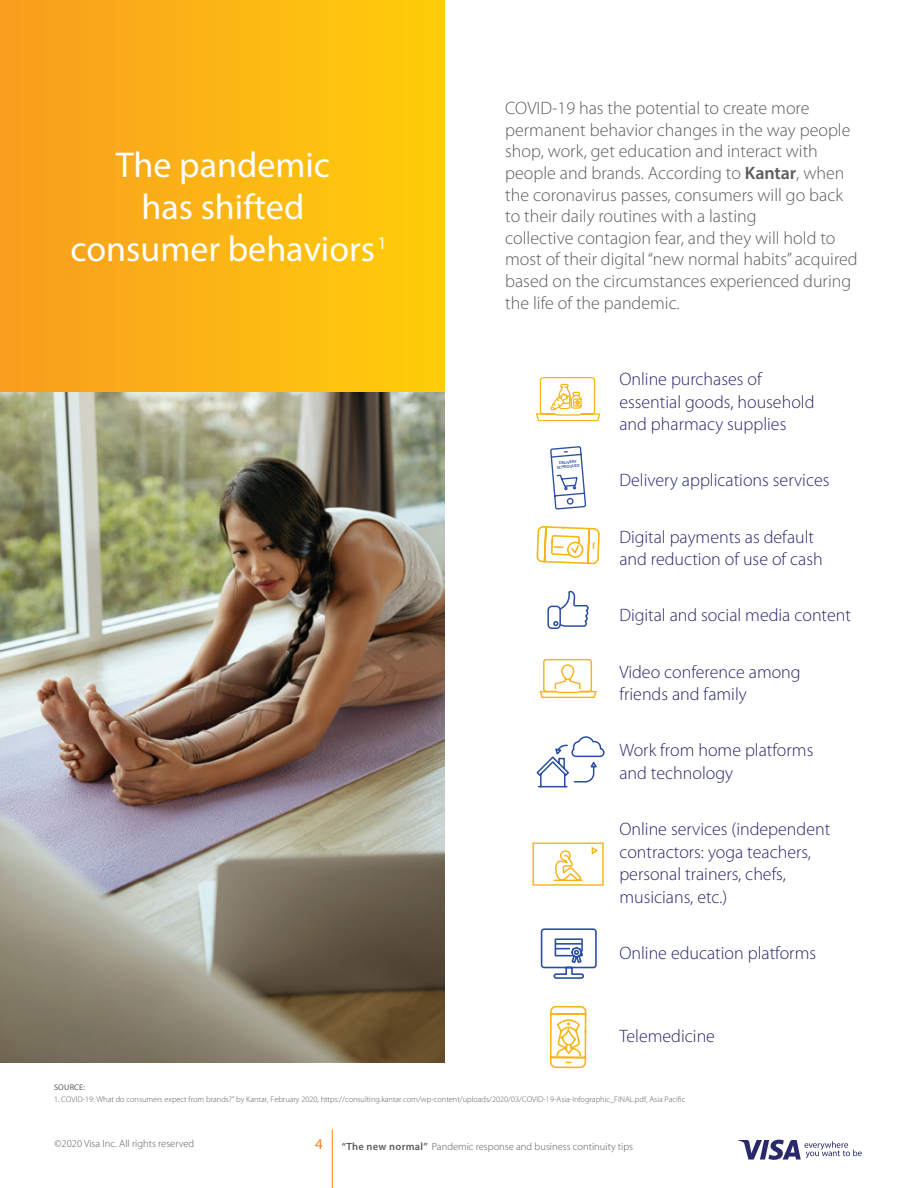
<style>
.page{position:relative;width:918px;height:1188px;background:#fff}
.page>*{position:absolute;margin:0;border:0;box-sizing:border-box;transform-origin:0 0}
.t1{font:36px/42px "Myriad Pro";color:#fff;text-align:center}
.t2{font:300 18px/21.6px "Myriad Pro";color:#5c5c5d}
.t3{font:300 18px/22.5px "Myriad Pro";color:#29296c}
.t4{font:italic 300 15px "Myriad Pro";color:#ef8421}
.t5{font:300 10.5px "Myriad Pro";color:#5c5c5d}
.t6{font:300 8.25px "Myriad Pro";color:#5c5c5d}
.t7{font:8.25px "Myriad Pro";letter-spacing:.02em;color:#5c5c5d}
.t8{font:600 4.2px/4.2px "Myriad Pro";color:#284da1;text-align:center}
.s1{font-weight:600}
</style>
<div class="page">
<hr style="left:332px;top:1129px;width:1px;height:59px;background:#ef8421">
<svg style="left:738px;top:1140px;width:124px;height:20px"></svg>
<div style="left:0;top:0;width:444px;height:394px;background:linear-gradient(to right,#f89c1f,#ffce0a)"></div>
<img style="left:0;top:392px;width:444px;height:671px">
<svg style="left:535px;top:377px;width:66px;height:45px"></svg>
<svg style="left:537px;top:446px;width:63px;height:119px"></svg>
<svg style="left:547px;top:591px;width:42px;height:38px"></svg>
<svg style="left:539px;top:658px;width:58px;height:41px"></svg>
<div style="left:533px;top:843px;width:71px;height:43px;background:#fff;border:1px solid #f6b519"></div>
<svg style="left:553px;top:850px;width:30px;height:32px"></svg>
<svg style="left:540px;top:928px;width:57px;height:51px"></svg>
<svg style="left:549px;top:1005px;width:38px;height:64px"></svg>
<svg style="left:536px;top:736px;width:69px;height:52px"></svg>
<svg style="left:591px;top:846px;width:7px;height:9px"></svg>
<h1 class="t1" style="left:71px;top:144px;width:318px">The pandemic<br>has shifted consumer behaviors <sup>1</sup></h1>
<p class="t2" style="left:505px;top:98px;width:354px">COVID-19 has the potential to create more permanent behavior changes in the way people shop, work, get education and interact with people and brands. According to <span class="s1">Kantar</span>, when the coronavirus passes, consumers will go back to their daily routines with a lasting<br>collective contagion fear, and they will hold to most of their digital“new normal habits” acquired based on the circumstances experienced during the life of the pandemic.</p>
<p class="t8" style="left:556px;top:461px;width:24px;rotate:-5deg">DELIVERY<br>SCHEDULED</p>
<p class="t3" style="left:619px;top:368px;width:197px">Online purchases of essential goods, household and pharmacy supplies</p>
<p class="t3" style="left:619px;top:469px;width:212px">Delivery applications services</p>
<p class="t3" style="left:619px;top:526px;width:205px">Digital payments as default and reduction of use of cash</p>
<p class="t3" style="left:619px;top:604px;width:233px">Digital and social media content</p>
<p class="t3" style="left:619px;top:661px;width:183px">Video conference among friends and family</p>
<p class="t3" style="left:619px;top:739px;width:196px">Work from home platforms and technology</p>
<p class="t3" style="left:619px;top:818px;width:212px">Online services (independent contractors: yoga teachers, personal trainers, chefs, musicians, etc.)</p>
<p class="t3" style="left:619px;top:942px;width:198px">Online education platforms</p>
<p class="t3" style="left:619px;top:1025px;width:97px">Telemedicine</p>
<p class="t7" style="left:54px;top:1083px;width:32px">SOURCE:</p>
<p class="t6" style="left:54px;top:1094px;width:633px">1. COVID-19: What do consumers expect from brands?” by Kantar, February 2020, https://consulting.kantar.com/wp-content/uploads/2020/03/COVID-19-Asia-Infographic_FINAL.pdf, Asia Pacific</p>
<p class="t5" style="left:55px;top:1138px;width:141px">©2020 Visa Inc. All rights reserved</p>
<p class="t4" style="left:315px;top:1134px;width:9px">4</p>
<p class="t5" style="left:342px;top:1140px;width:293px"><span class="s1">“The new normal”</span> Pandemic response and business continuity tips</p>
</div>
